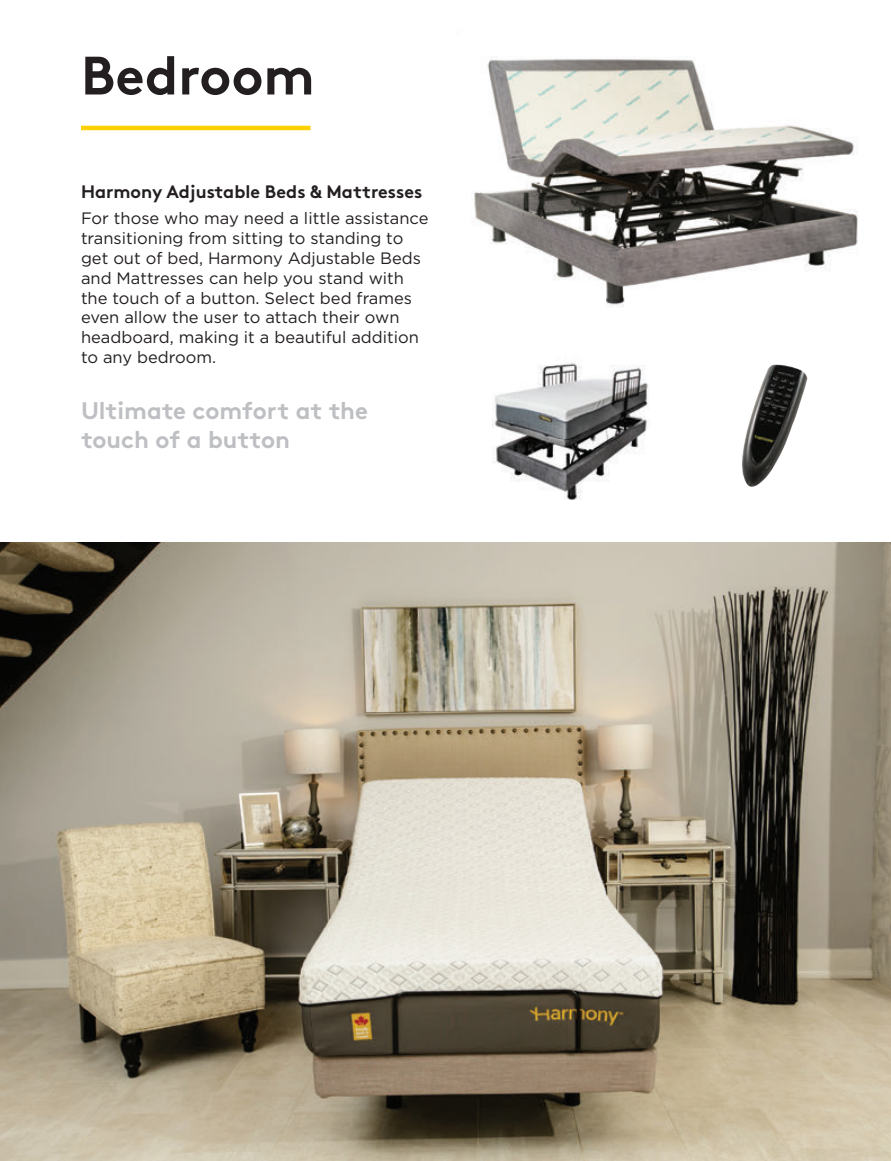
<style>
.page{position:relative;width:891px;height:1161px;background:#fff}
.page>*{position:absolute;margin:0;border:0;box-sizing:border-box;transform-origin:0 0}
.t1{font:700 54px "Brown Std";letter-spacing:.005em;color:#231f20}
.t2{font:700 24px/28.8px "Brown Std";color:#bebfc2}
.t3{font:700 18px "Brown Std";color:#231f20}
.t4{font:16.5px/19.8px "Gotham";color:#231f20}
</style>
<div class="page">
<img style="left:492px;top:362px;width:157px;height:138px">
<img style="left:742px;top:364px;width:66px;height:123px">
<img style="left:474px;top:57px;width:384px;height:250px">
<img style="left:0;top:543px;width:891px;height:618px">
<hr style="left:81px;top:126px;width:229px;height:4px;background:#fed105">
<h1 class="t1" style="left:81px;top:43px;width:235px">Bedroom</h1>
<p class="t3" style="left:81px;top:181px;width:343px">Harmony Adjustable Beds &amp; Mattresses</p>
<p class="t4" style="left:81px;top:208px;width:349px">For those who may need a little assistance transitioning from sitting to standing to get out of bed, Harmony Adjustable Beds and Mattresses can help you stand with the touch of a button. Select bed frames even allow the user to attach their own headboard, making it a beautiful addition to any bedroom.</p>
<h2 class="t2" style="left:81px;top:396px;width:288px">Ultimate comfort at the touch of a button</h2>
</div>
